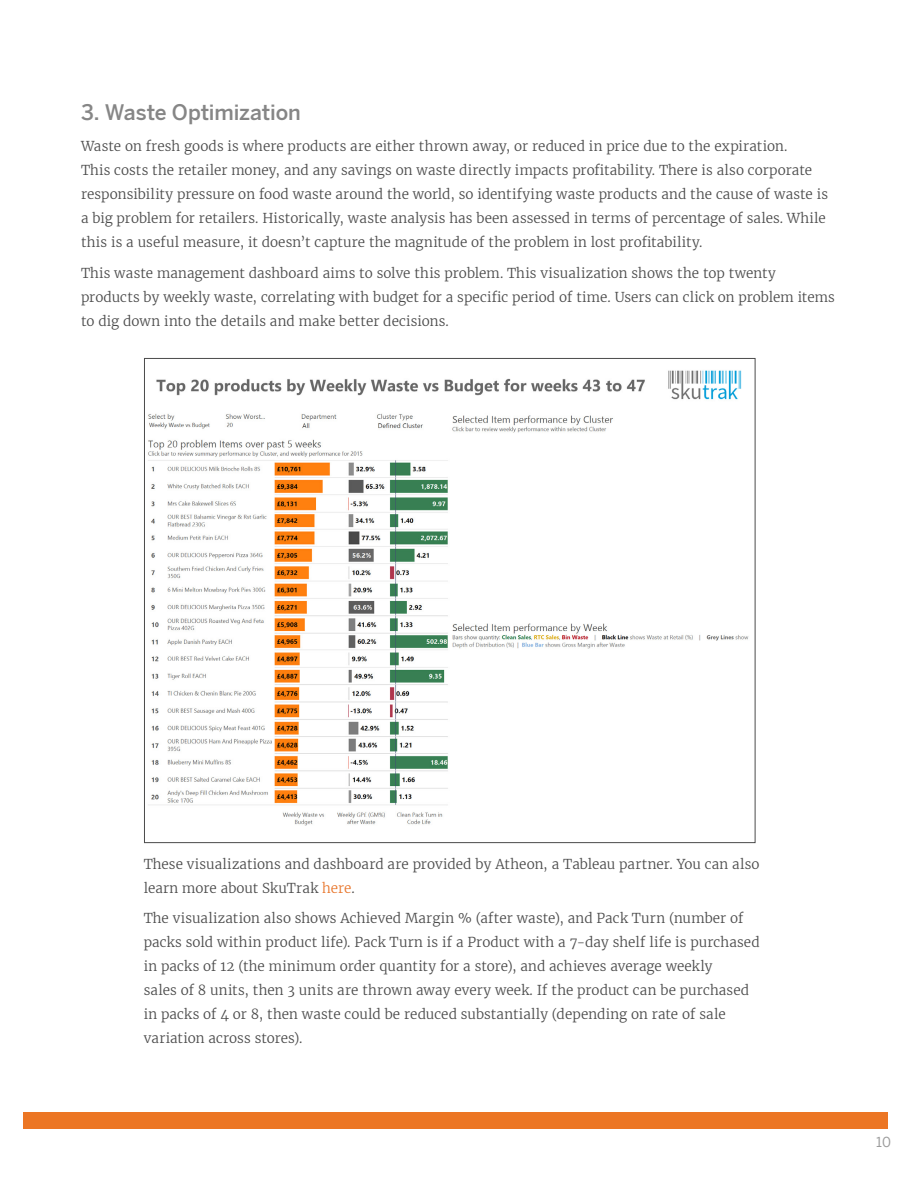
<style>
.page{position:relative;width:918px;height:1188px;background:#fff}
.page>*{position:absolute;margin:0;border:0;box-sizing:border-box;transform-origin:0 0}
.t1{font:500 21px "Benton Sans";letter-spacing:-.005em;color:#868686}
.t2{font:300 13.5px/24px "Merriweather";letter-spacing:.005em;color:#4b4b4b}
.t3{font:13.5px "Benton Sans";color:#9b9b9b}
.s1{color:#e8762c}
</style>
<div class="page">
<div style="left:24px;top:1112px;width:864px;height:17px;background:#ec7624"></div>
<img style="left:148px;top:370px;width:601px;height:456px">
<h1 class="t1" style="left:81px;top:100px;width:221px">3. Waste Optimization</h1>
<p class="t2" style="left:81px;top:134px;width:749px">Waste on fresh goods is where products are either thrown away, or reduced in price due to the expiration.<br>This costs the retailer money, and any savings on waste directly impacts profitability. There is also corporate responsibility pressure on food waste around the world, so identifying waste products and the cause of waste is a big problem for retailers. Historically, waste analysis has been assessed in terms of percentage of sales. While this is a useful measure, it doesn’t capture the magnitude of the problem in lost profitability.</p>
<p class="t2" style="left:81px;top:261px;width:755px">This waste management dashboard aims to solve this problem. This visualization shows the top twenty products by weekly waste, correlating with budget for a specific period of time. Users can click on problem items to dig down into the details and make better decisions.</p>
<p class="t2" style="left:144px;top:852px;width:617px">These visualizations and dashboard are provided by Atheon, a Tableau partner. You can also learn more about SkuTrak <span class="s1">here</span>.</p>
<p class="t2" style="left:144px;top:906px;width:618px">The visualization also shows Achieved Margin % (after waste), and Pack Turn (number of packs sold within product life). Pack Turn is if a Product with a 7-day shelf life is purchased in packs of 12 (the minimum order quantity for a store), and achieves average weekly<br>sales of 8 units, then 3 units are thrown away every week. If the product can be purchased in packs of 4 or 8, then waste could be reduced substantially (depending on rate of sale variation across stores).</p>
<p class="t3" style="left:876px;top:1134px;width:16px">10</p>
</div>
